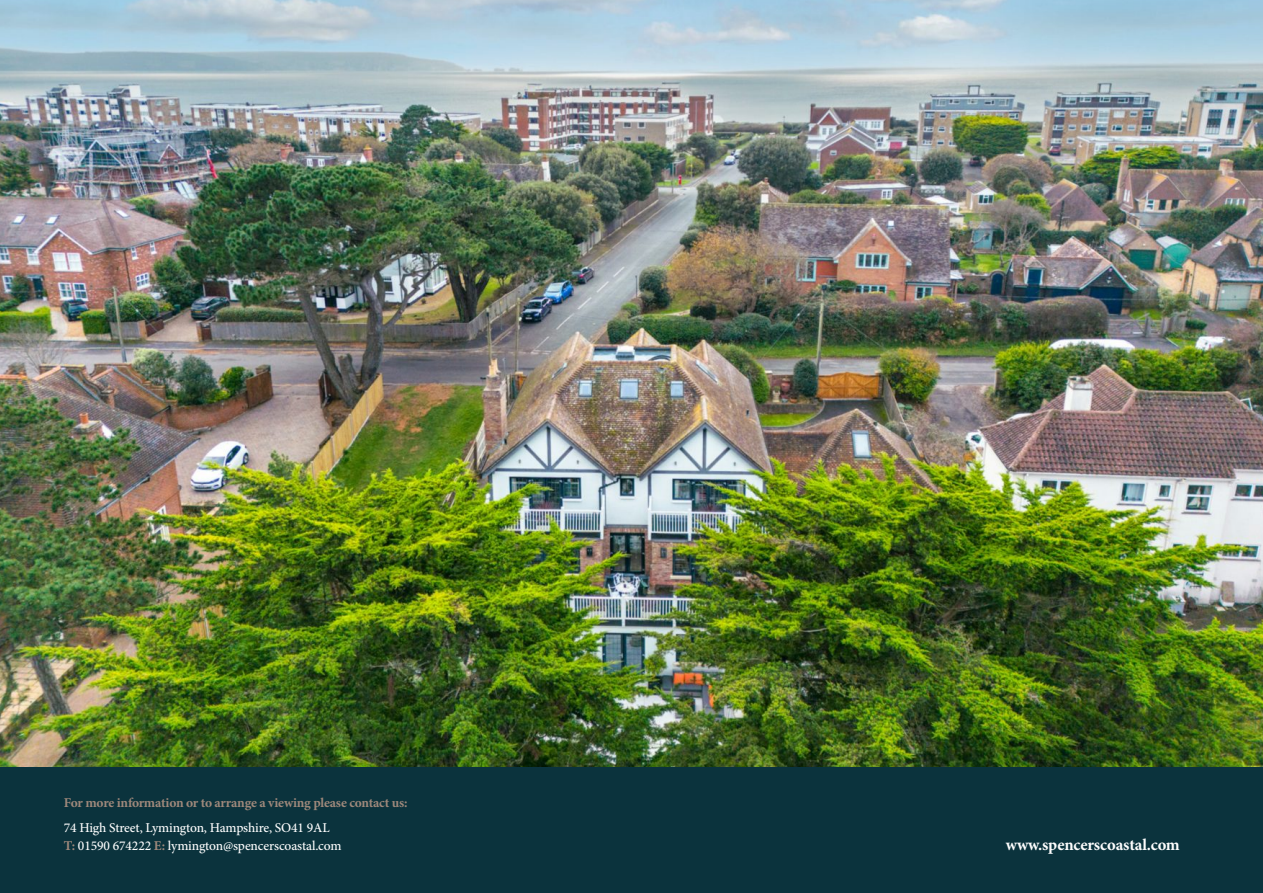
<style>
.page{position:relative;width:1263px;height:893px;background:#fff}
.page>*{position:absolute;margin:0;border:0;box-sizing:border-box;transform-origin:0 0}
.t1{font:700 16.5px "Minion Pro";letter-spacing:-.005em;color:#fefefe}
.t2{font:500 13.5px/18.3px "Minion Pro";letter-spacing:-.01em;color:#fefefe}
.t3{font:700 13.5px "Minion Pro";letter-spacing:-.02em;color:#9e887b}
.s1{font-weight:700;color:#9e887b}
</style>
<div class="page">
<div style="left:0;top:763px;width:1263px;height:130px;background:#0b333d"></div>
<img style="left:0;top:0;width:1263px;height:766px">
<p class="t3" style="left:64px;top:798px;width:345px">For more information or to arrange a viewing please contact us:</p>
<p class="t2" style="left:64px;top:820px;width:279px">74 High Street, Lymington, Hampshire, SO41 9AL<br><span class="s1">T:</span> 01590 674222 <span class="s1">E:</span> lymington@spencerscoastal.com</p>
<p class="t1" style="left:1006px;top:838px;width:176px">www.spencerscoastal.com</p>
</div>
